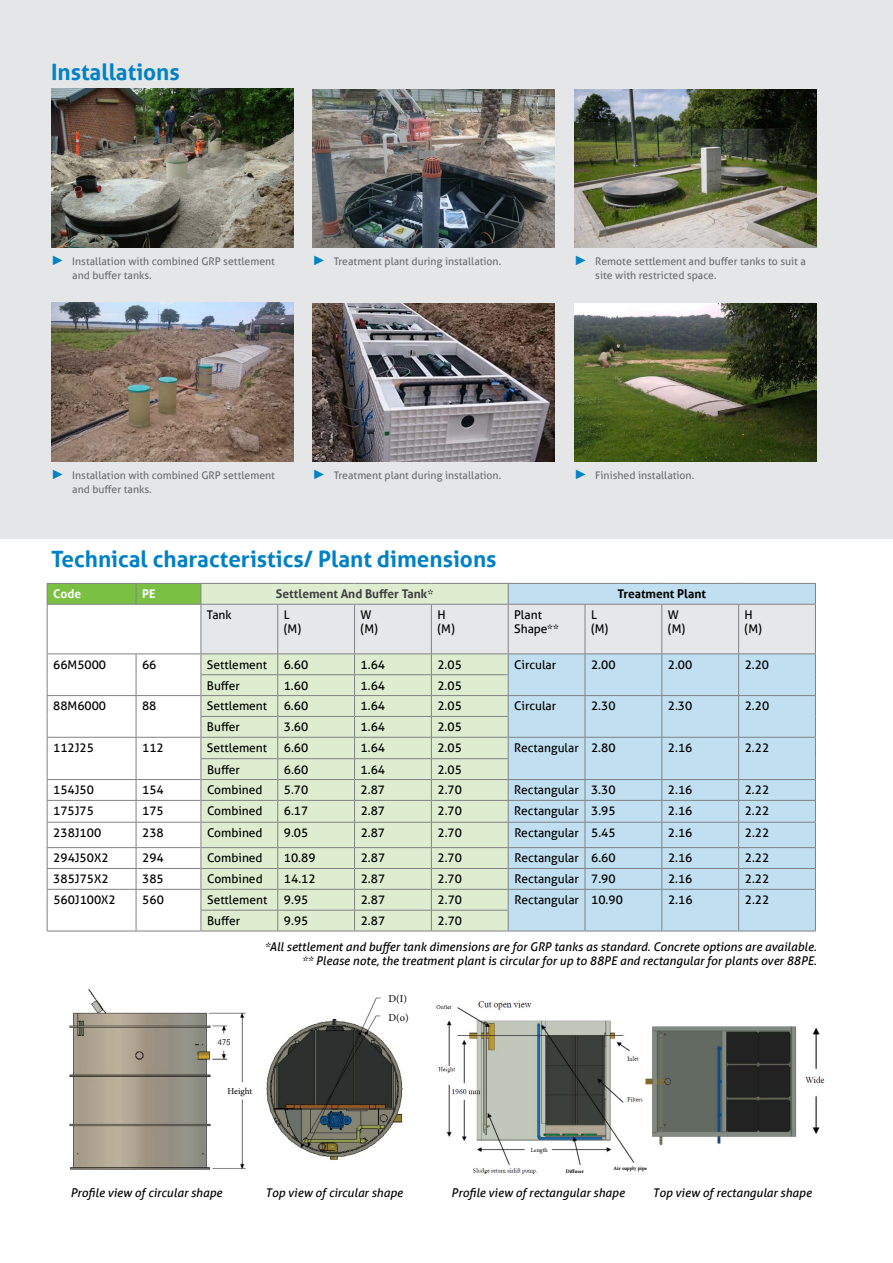
<style>
.page{position:relative;width:893px;height:1263px;background:#fff}
.page>*{position:absolute;margin:0;border:0;box-sizing:border-box;transform-origin:0 0}
.t1{font:700 22.5px "Aller";color:#0081c6}
.t2{font:12px/14.4px "Aller";color:#000}
.t3{font:italic 12px/14.4px "Aller";color:#000;text-align:right}
.t4{font:700 12px "Aller";color:#414042}
.t5{font:700 12px "Aller";color:#000}
.t6{font:700 12px "Aller";color:#fff}
.t7{font:10.5px/13.5px "Aller";color:#6d6e71}
.t8{font:10.5px/18.9px "Minion Pro";color:#000}
.t9{font:9px "Minion Pro";color:#000}
.t10{font:6px "Minion Pro";color:#000}
.t11{font:700 5.25px "Minion Pro";letter-spacing:-.005em;color:#000}
.s1{font-family:"Arial";font-weight:700;font-size:13.5px;color:#0082c5}
</style>
<div class="page">
<div style="left:0;top:0;width:893px;height:538px;background:#e5e6e7"></div>
<img style="left:51px;top:303px;width:242px;height:159px">
<img style="left:313px;top:304px;width:242px;height:158px">
<img style="left:574px;top:304px;width:242px;height:158px">
<img style="left:51px;top:89px;width:242px;height:158px">
<img style="left:313px;top:90px;width:242px;height:158px">
<img style="left:574px;top:90px;width:242px;height:158px">
<hr style="left:47px;top:931px;width:89px;height:1px;background:#808285">
<hr style="left:136px;top:931px;width:65px;height:1px;background:#808285">
<hr style="left:201px;top:931px;width:77px;height:1px;background:#808285">
<hr style="left:431px;top:931px;width:77px;height:1px;background:#808285">
<hr style="left:278px;top:931px;width:77px;height:1px;background:#808285">
<hr style="left:355px;top:931px;width:76px;height:1px;background:#808285">
<hr style="left:508px;top:931px;width:77px;height:1px;background:#808285">
<svg style="left:47px;top:583px;width:769px;height:348px"></svg>
<hr style="left:585px;top:931px;width:77px;height:1px;background:#808285">
<hr style="left:662px;top:931px;width:77px;height:1px;background:#808285">
<hr style="left:739px;top:931px;width:77px;height:1px;background:#808285">
<img style="left:69px;top:989px;width:334px;height:181px">
<img style="left:436px;top:1000px;width:389px;height:175px">
<div style="left:528px;top:1144px;width:22px;height:13px;background:#fff"></div>
<div style="left:561px;top:1166px;width:28px;height:9px;background:#fff"></div>
<div style="left:611px;top:1165px;width:39px;height:9px;background:#fff"></div>
<div style="left:232px;top:1084px;width:20px;height:12px;background:#fff"></div>
<div style="left:383px;top:993px;width:28px;height:35px;background:#fff"></div>
<h1 class="t1" style="left:51px;top:59px;width:130px">Installations</h1>
<p class="t7" style="left:72px;top:255px;width:204px;text-indent:-21px"><span class="s1">►</span> Installation with combined GRP settlement and buffer tanks.</p>
<p class="t7" style="left:313px;top:255px;width:190px"><span class="s1">►</span> Treatment plant during installation.</p>
<p class="t7" style="left:595px;top:255px;width:212px;text-indent:-21px"><span class="s1">►</span> Remote settlement and buffer tanks to suit a site with restricted space.</p>
<p class="t7" style="left:72px;top:469px;width:204px;text-indent:-21px"><span class="s1">►</span> Installation with combined GRP settlement and buffer tanks.</p>
<p class="t7" style="left:313px;top:469px;width:190px"><span class="s1">►</span> Treatment plant during installation.</p>
<p class="t7" style="left:574px;top:469px;width:122px"><span class="s1">►</span> Finished installation.</p>
<h1 class="t1" style="left:51px;top:545px;width:447px">Technical characteristics/ Plant dimensions</h1>
<p class="t6" style="left:53px;top:587px;width:30px">Code</p>
<p class="t6" style="left:142px;top:587px;width:15px">PE</p>
<p class="t4" style="left:276px;top:587px;width:159px">Settlement And Buffer Tank*</p>
<p class="t5" style="left:618px;top:587px;width:90px">Treatment Plant</p>
<p class="t2" style="left:207px;top:608px;width:26px">Tank</p>
<p class="t2" style="left:284px;top:608px;width:19px">L (M)</p>
<p class="t2" style="left:361px;top:608px;width:19px">W (M)</p>
<p class="t2" style="left:437px;top:608px;width:19px">H (M)</p>
<p class="t2" style="left:514px;top:608px;width:46px">Plant<br>Shape**</p>
<p class="t2" style="left:591px;top:608px;width:19px">L (M)</p>
<p class="t2" style="left:668px;top:608px;width:19px">W (M)</p>
<p class="t2" style="left:745px;top:608px;width:19px">H (M)</p>
<p class="t2" style="left:53px;top:657px;width:54px">66M5000</p>
<p class="t2" style="left:142px;top:657px;width:16px">66</p>
<p class="t2" style="left:207px;top:657px;width:62px">Settlement</p>
<p class="t2" style="left:284px;top:657px;width:26px">6.60</p>
<p class="t2" style="left:361px;top:657px;width:26px">1.64</p>
<p class="t2" style="left:437px;top:657px;width:26px">2.05</p>
<p class="t2" style="left:514px;top:657px;width:44px">Circular</p>
<p class="t2" style="left:591px;top:657px;width:26px">2.00</p>
<p class="t2" style="left:668px;top:657px;width:26px">2.00</p>
<p class="t2" style="left:745px;top:657px;width:26px">2.20</p>
<p class="t2" style="left:207px;top:678px;width:35px">Buffer</p>
<p class="t2" style="left:284px;top:678px;width:26px">1.60</p>
<p class="t2" style="left:361px;top:678px;width:26px">1.64</p>
<p class="t2" style="left:437px;top:678px;width:26px">2.05</p>
<p class="t2" style="left:53px;top:699px;width:54px">88M6000</p>
<p class="t2" style="left:142px;top:699px;width:16px">88</p>
<p class="t2" style="left:207px;top:699px;width:62px">Settlement</p>
<p class="t2" style="left:284px;top:699px;width:26px">6.60</p>
<p class="t2" style="left:361px;top:699px;width:26px">1.64</p>
<p class="t2" style="left:437px;top:699px;width:26px">2.05</p>
<p class="t2" style="left:514px;top:699px;width:44px">Circular</p>
<p class="t2" style="left:591px;top:699px;width:26px">2.30</p>
<p class="t2" style="left:668px;top:699px;width:26px">2.30</p>
<p class="t2" style="left:745px;top:699px;width:26px">2.20</p>
<p class="t2" style="left:207px;top:720px;width:35px">Buffer</p>
<p class="t2" style="left:284px;top:720px;width:26px">3.60</p>
<p class="t2" style="left:361px;top:720px;width:26px">1.64</p>
<p class="t2" style="left:437px;top:720px;width:26px">2.05</p>
<p class="t2" style="left:53px;top:741px;width:42px">112J25</p>
<p class="t2" style="left:142px;top:741px;width:23px">112</p>
<p class="t2" style="left:207px;top:741px;width:62px">Settlement</p>
<p class="t2" style="left:284px;top:741px;width:26px">6.60</p>
<p class="t2" style="left:361px;top:741px;width:26px">1.64</p>
<p class="t2" style="left:437px;top:741px;width:26px">2.05</p>
<p class="t2" style="left:514px;top:741px;width:103px">Rectangular 2.80</p>
<p class="t2" style="left:668px;top:741px;width:26px">2.16</p>
<p class="t2" style="left:745px;top:741px;width:26px">2.22</p>
<p class="t2" style="left:207px;top:762px;width:35px">Buffer</p>
<p class="t2" style="left:284px;top:762px;width:26px">6.60</p>
<p class="t2" style="left:361px;top:762px;width:26px">1.64</p>
<p class="t2" style="left:437px;top:762px;width:26px">2.05</p>
<p class="t2" style="left:53px;top:783px;width:42px">154J50</p>
<p class="t2" style="left:142px;top:783px;width:23px">154</p>
<p class="t2" style="left:207px;top:783px;width:57px">Combined</p>
<p class="t2" style="left:284px;top:783px;width:26px">5.70</p>
<p class="t2" style="left:361px;top:783px;width:26px">2.87</p>
<p class="t2" style="left:437px;top:783px;width:26px">2.70</p>
<p class="t2" style="left:514px;top:783px;width:103px">Rectangular 3.30</p>
<p class="t2" style="left:668px;top:783px;width:26px">2.16</p>
<p class="t2" style="left:745px;top:783px;width:26px">2.22</p>
<p class="t2" style="left:53px;top:804px;width:42px">175J75</p>
<p class="t2" style="left:142px;top:804px;width:23px">175</p>
<p class="t2" style="left:207px;top:804px;width:57px">Combined</p>
<p class="t2" style="left:284px;top:804px;width:26px">6.17</p>
<p class="t2" style="left:361px;top:804px;width:26px">2.87</p>
<p class="t2" style="left:437px;top:804px;width:26px">2.70</p>
<p class="t2" style="left:514px;top:804px;width:103px">Rectangular 3.95</p>
<p class="t2" style="left:668px;top:804px;width:26px">2.16</p>
<p class="t2" style="left:745px;top:804px;width:26px">2.22</p>
<p class="t2" style="left:53px;top:825px;width:49px">238J100</p>
<p class="t2" style="left:142px;top:825px;width:23px">238</p>
<p class="t2" style="left:207px;top:825px;width:57px">Combined</p>
<p class="t2" style="left:284px;top:825px;width:26px">9.05</p>
<p class="t2" style="left:361px;top:825px;width:26px">2.87</p>
<p class="t2" style="left:437px;top:825px;width:26px">2.70</p>
<p class="t2" style="left:514px;top:825px;width:103px">Rectangular 5.45</p>
<p class="t2" style="left:668px;top:825px;width:26px">2.16</p>
<p class="t2" style="left:745px;top:825px;width:26px">2.22</p>
<p class="t2" style="left:53px;top:851px;width:57px">294J50X2</p>
<p class="t2" style="left:142px;top:851px;width:23px">294</p>
<p class="t2" style="left:207px;top:851px;width:57px">Combined</p>
<p class="t2" style="left:284px;top:851px;width:33px">10.89</p>
<p class="t2" style="left:361px;top:851px;width:26px">2.87</p>
<p class="t2" style="left:438px;top:851px;width:26px">2.70</p>
<p class="t2" style="left:514px;top:851px;width:103px">Rectangular 6.60</p>
<p class="t2" style="left:668px;top:851px;width:26px">2.16</p>
<p class="t2" style="left:745px;top:851px;width:26px">2.22</p>
<p class="t2" style="left:53px;top:872px;width:57px">385J75X2</p>
<p class="t2" style="left:142px;top:872px;width:23px">385</p>
<p class="t2" style="left:207px;top:872px;width:57px">Combined</p>
<p class="t2" style="left:284px;top:872px;width:33px">14.12</p>
<p class="t2" style="left:361px;top:872px;width:26px">2.87</p>
<p class="t2" style="left:438px;top:872px;width:26px">2.70</p>
<p class="t2" style="left:514px;top:872px;width:103px">Rectangular 7.90</p>
<p class="t2" style="left:668px;top:872px;width:26px">2.16</p>
<p class="t2" style="left:745px;top:872px;width:26px">2.22</p>
<p class="t2" style="left:53px;top:893px;width:64px">560J100X2</p>
<p class="t2" style="left:142px;top:893px;width:23px">560</p>
<p class="t2" style="left:207px;top:893px;width:62px">Settlement</p>
<p class="t2" style="left:284px;top:893px;width:26px">9.95</p>
<p class="t2" style="left:361px;top:893px;width:26px">2.87</p>
<p class="t2" style="left:438px;top:893px;width:26px">2.70</p>
<p class="t2" style="left:514px;top:893px;width:110px">Rectangular 10.90</p>
<p class="t2" style="left:668px;top:893px;width:26px">2.16</p>
<p class="t2" style="left:745px;top:893px;width:26px">2.22</p>
<p class="t2" style="left:207px;top:913px;width:35px">Buffer</p>
<p class="t2" style="left:284px;top:913px;width:26px">9.95</p>
<p class="t2" style="left:361px;top:913px;width:26px">2.87</p>
<p class="t2" style="left:438px;top:913px;width:26px">2.70</p>
<p class="t3" style="left:265px;top:939px;width:554px">*All settlement and buffer tank dimensions are for GRP tanks as standard. Concrete options are available. ** Please note, the treatment plant is circular for up to 88PE and rectangular for plants over 88PE.</p>
<p class="t9" style="left:228px;top:1085px;width:26px">Height</p>
<p class="t8" style="left:388px;top:989px;width:22px">D(I)<br>D(o)</p>
<p class="t10" style="left:531px;top:1145px;width:18px">Length</p>
<p class="t11" style="left:566px;top:1167px;width:20px">Diffuser</p>
<p class="t11" style="left:614px;top:1165px;width:35px">Air supply pipe</p>
<p class="t3" style="left:70px;top:1185px;width:153px">Profile view of circular shape</p>
<p class="t3" style="left:266px;top:1185px;width:139px">Top view of circular shape</p>
<p class="t3" style="left:451px;top:1185px;width:175px">Profile view of rectangular shape</p>
<p class="t3" style="left:653px;top:1185px;width:160px">Top view of rectangular shape</p>
</div>
